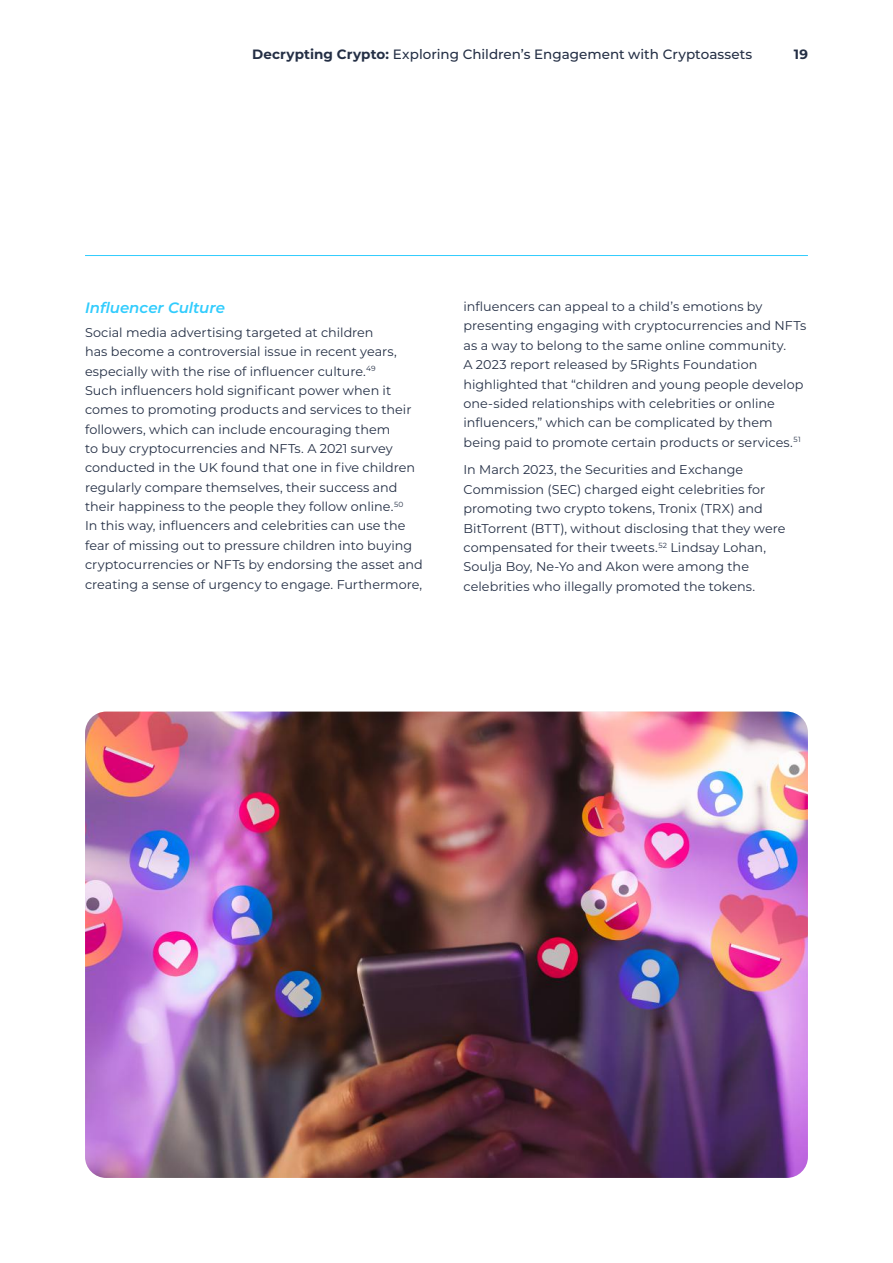
<style>
.page{position:relative;width:893px;height:1263px;background:#fff}
.page>*{position:absolute;margin:0;border:0;box-sizing:border-box;transform-origin:0 0}
.t1{font:italic 600 15px "Montserrat";letter-spacing:-.005em;color:#31ccfd}
.t2{font:500 13.5px "Montserrat";color:#242f45}
.t3{font:700 13.5px "Montserrat";color:#242f45}
.t4{font:12.75px/19.4px "Montserrat";color:#242f45}
.s1{font-weight:700}
</style>
<div class="page">
<hr style="left:85px;top:255px;width:723px;height:1px;background:#31ccfd">
<img style="left:85px;top:711px;width:723px;height:467px">
<p class="t2" style="left:252px;top:44px;width:502px"><span class="s1">Decrypting Crypto:</span> Exploring Children’s Engagement with Cryptoassets</p>
<p class="t3" style="left:794px;top:44px;width:16px">19</p>
<p class="t1" style="left:85px;top:297px;width:141px">Influencer Culture</p>
<p class="t4" style="left:85px;top:322px;width:339px">Social media advertising targeted at children<br>has become a controversial issue in recent years, especially with the rise of influencer culture.<sup>49<br></sup>Such influencers hold significant power when it comes to promoting products and services to their followers, which can include encouraging them<br>to buy cryptocurrencies and NFTs. A 2021 survey conducted in the UK found that one in five children regularly compare themselves, their success and their happiness to the people they follow online.<sup>50<br></sup>In this way, influencers and celebrities can use the fear of missing out to pressure children into buying cryptocurrencies or NFTs by endorsing the asset and creating a sense of urgency to engage. Furthermore,</p>
<p class="t4" style="left:463px;top:296px;width:344px">influencers can appeal to a child’s emotions by presenting engaging with cryptocurrencies and NFTs as a way to belong to the same online community.<br>A 2023 report released by 5Rights Foundation highlighted that “children and young people develop one-sided relationships with celebrities or online influencers,” which can be complicated by them being paid to promote certain products or services.<sup>51</sup></p>
<p class="t4" style="left:463px;top:460px;width:323px">In March 2023, the Securities and Exchange Commission (SEC) charged eight celebrities for promoting two crypto tokens, Tronix (TRX) and BitTorrent (BTT), without disclosing that they were compensated for their tweets.<sup>52</sup> Lindsay Lohan, Soulja Boy, Ne-Yo and Akon were among the celebrities who illegally promoted the tokens.</p>
</div>
